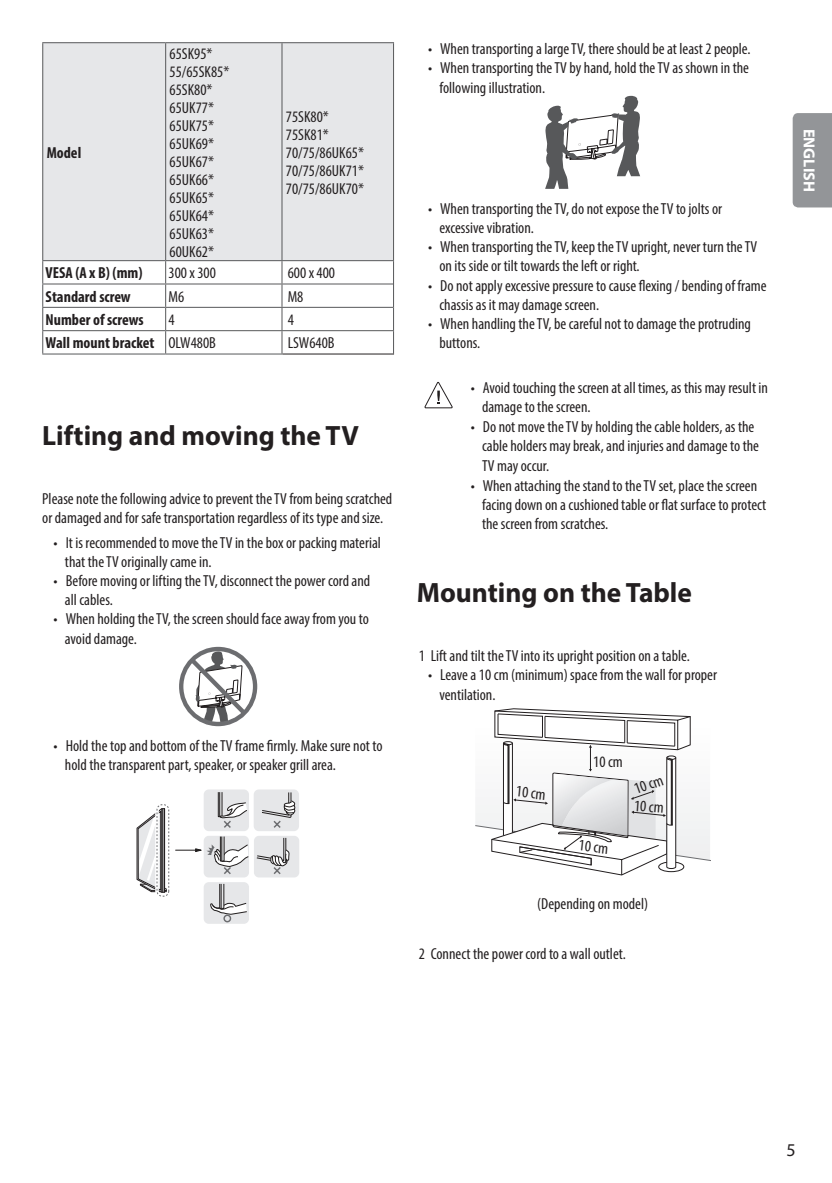
<style>
.page{position:relative;width:832px;height:1183px;background:#fff}
.page>*{position:absolute;margin:0;border:0;box-sizing:border-box;transform-origin:0 0}
.Title_1{font:700 28px "Myriad Pro";color:#231f20}
.t1{font:18px "Myriad Pro";color:#231f20}
.Body{font:condensed 16px/19.2px "Myriad Pro";color:#231f20}
.Body_Table{font:condensed 16px "Myriad Pro";color:#231f20}
.Body_Table-2{font:700 condensed 16px "Myriad Pro";color:#231f20}
.Body_Center{font:condensed 16px "Myriad Pro";color:#231f20}
.t2{font:700 16px "Myriad Pro";color:#fff}
</style>
<div class="page">
<div style="left:792px;top:113px;width:39px;height:94px;background:#939598"></div>
<div style="left:43px;top:43px;width:350px;height:217px;background:#e6e7e9"></div>
<hr style="left:282px;top:260px;width:112px;height:1px;background:#57585a">
<hr style="left:282px;top:283px;width:111px;height:1px;background:#57585a">
<hr style="left:282px;top:307px;width:111px;height:1px;background:#57585a">
<hr style="left:42px;top:43px;width:1px;height:217px;background:#57585a">
<hr style="left:42px;top:42px;width:124px;height:1px;background:#57585a">
<hr style="left:166px;top:42px;width:116px;height:1px;background:#57585a">
<hr style="left:42px;top:354px;width:124px;height:1px;background:#57585a">
<hr style="left:165px;top:43px;width:1px;height:217px;background:#57585a">
<hr style="left:281px;top:43px;width:1px;height:217px;background:#57585a">
<hr style="left:393px;top:43px;width:1px;height:217px;background:#57585a">
<hr style="left:166px;top:260px;width:116px;height:1px;background:#57585a">
<hr style="left:166px;top:283px;width:116px;height:1px;background:#57585a">
<hr style="left:166px;top:307px;width:116px;height:1px;background:#57585a">
<svg style="left:42px;top:261px;width:1px;height:93px"></svg>
<hr style="left:166px;top:330px;width:116px;height:1px;background:#57585a">
<svg style="left:165px;top:261px;width:1px;height:93px"></svg>
<hr style="left:42px;top:260px;width:124px;height:1px;background:#57585a">
<hr style="left:282px;top:42px;width:112px;height:1px;background:#57585a">
<hr style="left:42px;top:283px;width:124px;height:1px;background:#57585a">
<hr style="left:42px;top:307px;width:124px;height:1px;background:#57585a">
<hr style="left:42px;top:330px;width:124px;height:1px;background:#57585a">
<svg style="left:393px;top:261px;width:1px;height:93px"></svg>
<hr style="left:166px;top:354px;width:116px;height:1px;background:#57585a">
<hr style="left:282px;top:330px;width:112px;height:1px;background:#57585a">
<svg style="left:281px;top:261px;width:1px;height:93px"></svg>
<hr style="left:282px;top:354px;width:112px;height:1px;background:#231f20">
<svg style="left:179px;top:647px;width:78px;height:79px"></svg>
<div style="left:254px;top:836px;width:45px;height:41px;background:#e6e7e9;border-radius:5px"></div>
<div style="left:204px;top:882px;width:45px;height:42px;background:#e6e7e9;border-radius:5px"></div>
<div style="left:204px;top:789px;width:45px;height:42px;background:#e6e7e9;border-radius:5px"></div>
<div style="left:253px;top:789px;width:46px;height:42px;background:#e6e7e9;border-radius:5px"></div>
<div style="left:223px;top:915px;width:8px;height:7px;border:1px solid #6c6d70;border-radius:50%"></div>
<svg style="left:136px;top:791px;width:159px;height:124px"></svg>
<svg style="left:545px;top:96px;width:95px;height:93px"></svg>
<svg style="left:424px;top:382px;width:28px;height:26px"></svg>
<svg style="left:475px;top:708px;width:234px;height:167px"></svg>
<p class="Body_Table-2" style="left:47px;top:142px;width:36px">Model</p>
<p class="Body_Table" style="left:169px;top:44px;width:44px">65SK95*</p>
<p class="Body_Table" style="left:169px;top:62px;width:61px">55/65SK85*</p>
<p class="Body_Table" style="left:169px;top:80px;width:44px">65SK80*</p>
<p class="Body_Table" style="left:169px;top:98px;width:46px">65UK77*</p>
<p class="Body_Table" style="left:169px;top:116px;width:46px">65UK75*</p>
<p class="Body_Table" style="left:169px;top:134px;width:46px">65UK69*</p>
<p class="Body_Table" style="left:169px;top:152px;width:46px">65UK67*</p>
<p class="Body_Table" style="left:169px;top:170px;width:46px">65UK66*</p>
<p class="Body_Table" style="left:169px;top:188px;width:46px">65UK65*</p>
<p class="Body_Table" style="left:169px;top:206px;width:46px">65UK64*</p>
<p class="Body_Table" style="left:169px;top:224px;width:46px">65UK63*</p>
<p class="Body_Table" style="left:169px;top:242px;width:46px">60UK62*</p>
<p class="Body_Table" style="left:286px;top:107px;width:44px">75SK80*</p>
<p class="Body_Table" style="left:286px;top:125px;width:44px">75SK81*</p>
<p class="Body_Table" style="left:286px;top:143px;width:80px">70/75/86UK65*</p>
<p class="Body_Table" style="left:286px;top:161px;width:80px">70/75/86UK71*</p>
<p class="Body_Table" style="left:286px;top:179px;width:80px">70/75/86UK70*</p>
<p class="Body_Table-2" style="left:46px;top:263px;width:98px">VESA (A x B) (mm)</p>
<p class="Body_Table" style="left:168px;top:263px;width:49px">300 x 300</p>
<p class="Body_Table" style="left:287px;top:263px;width:49px">600 x 400</p>
<p class="Body_Table-2" style="left:46px;top:286px;width:87px">Standard screw</p>
<p class="Body_Table" style="left:168px;top:287px;width:17px">M6</p>
<p class="Body_Table" style="left:287px;top:287px;width:17px">M8</p>
<p class="Body_Table-2" style="left:46px;top:310px;width:100px">Number of screws</p>
<p class="Body_Table" style="left:168px;top:310px;width:8px">4</p>
<p class="Body_Table" style="left:287px;top:310px;width:8px">4</p>
<p class="Body_Table-2" style="left:46px;top:333px;width:110px">Wall mount bracket</p>
<p class="Body_Table" style="left:168px;top:333px;width:49px">OLW480B</p>
<p class="Body_Table" style="left:287px;top:333px;width:48px">LSW640B</p>
<p class="Title_1" style="left:42px;top:417px;width:318px">Lifting and moving the TV</p>
<p class="Body" style="left:42px;top:488px;width:351px">Please note the following advice to prevent the TV from being scratched or damaged and for safe transportation regardless of its type and size.</p>
<p class="Body" style="left:65px;top:533px;width:317px;text-indent:-11px">• It is recommended to move the TV in the box or packing material that the TV originally came in.</p>
<p class="Body" style="left:65px;top:571px;width:307px;text-indent:-11px">• Before moving or lifting the TV, disconnect the power cord and all cables.</p>
<p class="Body" style="left:65px;top:609px;width:305px;text-indent:-11px">• When holding the TV, the screen should face away from you to avoid damage.</p>
<p class="Body" style="left:65px;top:736px;width:319px;text-indent:-11px">• Hold the top and bottom of the TV frame firmly. Make sure not to hold the transparent part, speaker, or speaker grill area.</p>
<p class="Body" style="left:428px;top:39px;width:324px">• When transporting a large TV, there should be at least 2 people.</p>
<p class="Body" style="left:439px;top:58px;width:311px;text-indent:-11px">• When transporting the TV by hand, hold the TV as shown in the following illustration.</p>
<p class="Body" style="left:439px;top:199px;width:284px;text-indent:-11px">• When transporting the TV, do not expose the TV to jolts or excessive vibration.</p>
<p class="Body" style="left:439px;top:237px;width:319px;text-indent:-11px">• When transporting the TV, keep the TV upright, never turn the TV on its side or tilt towards the left or right.</p>
<p class="Body" style="left:439px;top:275px;width:328px;text-indent:-11px">• Do not apply excessive pressure to cause flexing / bending of frame chassis as it may damage screen.</p>
<p class="Body" style="left:439px;top:314px;width:313px;text-indent:-11px">• When handling the TV, be careful not to damage the protruding buttons.</p>
<p class="Body" style="left:482px;top:378px;width:287px;text-indent:-11px">• Avoid touching the screen at all times, as this may result in damage to the screen.</p>
<p class="Body" style="left:482px;top:417px;width:278px;text-indent:-11px">• Do not move the TV by holding the cable holders, as the cable holders may break, and injuries and damage to the<br>TV may occur.</p>
<p class="Body" style="left:482px;top:476px;width:286px;text-indent:-11px">• When attaching the stand to the TV set, place the screen facing down on a cushioned table or flat surface to protect the screen from scratches.</p>
<p class="Title_1" style="left:416px;top:575px;width:277px">Mounting on the Table</p>
<p class="Body" style="left:418px;top:646px;width:272px">1 Lift and tilt the TV into its upright position on a table.</p>
<p class="Body" style="left:439px;top:665px;width:279px;text-indent:-11px">• Leave a 10 cm (minimum) space from the wall for proper ventilation.</p>
<p class="Body" style="left:517px;top:781px;width:31px;rotate:6deg">10 cm</p>
<p class="Body" style="left:593px;top:752px;width:31px">10 cm</p>
<p class="Body" style="left:579px;top:835px;width:31px;rotate:6deg">10 cm</p>
<p class="Body" style="left:631px;top:780px;width:31px;rotate:-20deg">10 cm</p>
<p class="Body" style="left:635px;top:796px;width:31px;rotate:5deg">10 cm</p>
<p class="Body_Center" style="left:537px;top:894px;width:112px">(Depending on model)</p>
<p class="Body" style="left:418px;top:944px;width:208px">2 Connect the power cord to a wall outlet.</p>
<p class="t2" style="left:819px;top:129px;width:64px;rotate:90deg">ENGLISH</p>
<p class="t1" style="left:786px;top:1138px;width:11px">5</p>
</div>
